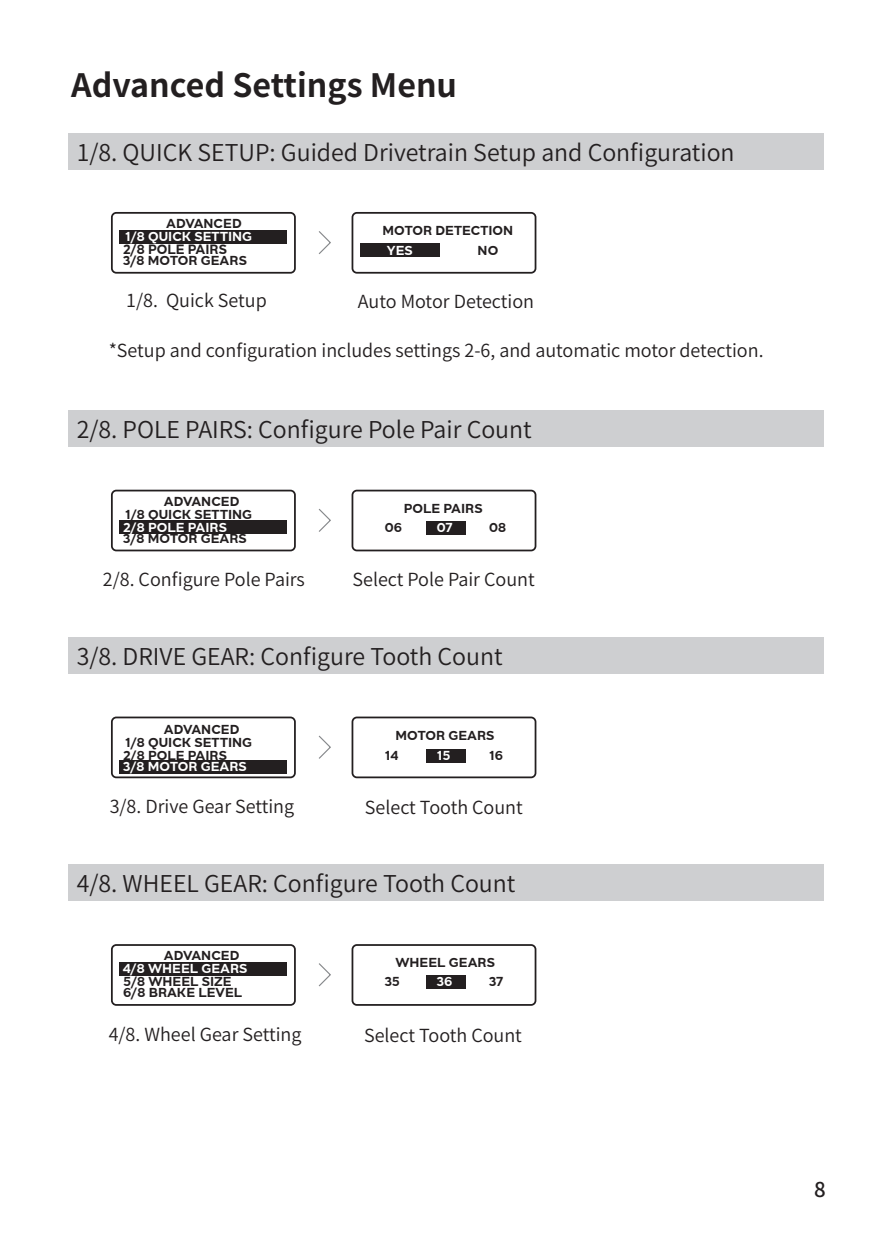
<style>
.page{position:relative;width:893px;height:1251px;background:#fff}
.page>*{position:absolute;margin:0;border:0;box-sizing:border-box;transform-origin:0 0}
.t1{font:700 32.1px "Source Han Sans CN";color:#231f20}
.t2{font:23.1px "Source Han Sans CN";color:#231f20}
.t3{font:500 20.4px "Source Han Sans CN";color:#231f20}
.t4{font:18px "Source Han Sans CN";color:#231f20}
.t5{font:700 13.5px "BD Megatoya";color:#231f20}
.t6{font:700 12.9px/12.6px "BD Megatoya";color:#231f20}
.t7{font:700 12.9px "BD Megatoya";color:#fff}
</style>
<div class="page">
<div style="left:68px;top:133px;width:755px;height:36px;background:#cecfd1"></div>
<div style="left:111px;top:212px;width:185px;height:61px;border:2px solid #231f20;border-radius:4px"></div>
<div style="left:119px;top:230px;width:168px;height:13px;background:#231f20"></div>
<div style="left:119px;top:520px;width:168px;height:13px;background:#231f20"></div>
<div style="left:352px;top:212px;width:184px;height:61px;border:2px solid #231f20;border-radius:4px"></div>
<svg style="left:318px;top:231px;width:13px;height:23px"></svg>
<div style="left:68px;top:864px;width:755px;height:36px;background:#cecfd1"></div>
<div style="left:111px;top:943px;width:185px;height:62px;border:2px solid #231f20;border-radius:4px"></div>
<div style="left:352px;top:943px;width:184px;height:62px;border:2px solid #231f20;border-radius:4px"></div>
<svg style="left:318px;top:963px;width:13px;height:24px"></svg>
<div style="left:68px;top:410px;width:755px;height:36px;background:#cecfd1"></div>
<div style="left:111px;top:489px;width:185px;height:62px;border:2px solid #231f20;border-radius:4px"></div>
<div style="left:352px;top:489px;width:184px;height:62px;border:2px solid #231f20;border-radius:4px"></div>
<div style="left:426px;top:521px;width:39px;height:13px;background:#231f20"></div>
<div style="left:119px;top:760px;width:168px;height:13px;background:#231f20"></div>
<div style="left:426px;top:748px;width:39px;height:14px;background:#231f20"></div>
<div style="left:119px;top:962px;width:168px;height:13px;background:#231f20"></div>
<div style="left:426px;top:975px;width:39px;height:13px;background:#231f20"></div>
<svg style="left:318px;top:509px;width:13px;height:23px"></svg>
<div style="left:68px;top:637px;width:755px;height:36px;background:#cecfd1"></div>
<div style="left:111px;top:716px;width:185px;height:62px;border:2px solid #231f20;border-radius:4px"></div>
<div style="left:352px;top:716px;width:184px;height:62px;border:2px solid #231f20;border-radius:4px"></div>
<svg style="left:318px;top:735px;width:13px;height:24px"></svg>
<div style="left:360px;top:244px;width:80px;height:13px;background:#231f20"></div>
<h1 class="t1" style="left:71px;top:67px;width:388px">Advanced Settings Menu</h1>
<p class="t2" style="left:77px;top:139px;width:659px">1/8. QUICK SETUP: Guided Drivetrain Setup and Configuration</p>
<p class="t6" style="left:166px;top:217px;width:77px">ADVANCED</p>
<p class="t6" style="left:123px;top:254px;width:125px">3/8 MOTOR GEARS</p>
<p class="t7" style="left:125px;top:228px;width:129px">1/8 QUICK SETTING</p>
<p class="t5" style="left:123px;top:240px;width:105px">2/8 POLE PAIRS</p>
<p class="t6" style="left:383px;top:224px;width:132px">MOTOR DETECTION</p>
<p class="t7" style="left:387px;top:242px;width:27px">YES</p>
<p class="t6" style="left:478px;top:244px;width:22px">NO</p>
<p class="t4" style="left:126px;top:290px;width:142px">1/8. Quick Setup</p>
<p class="t4" style="left:358px;top:291px;width:178px">Auto Motor Detection</p>
<p class="t4" style="left:109px;top:340px;width:656px">*Setup and configuration includes settings 2-6, and automatic motor detection.</p>
<p class="t2" style="left:77px;top:416px;width:457px">2/8. POLE PAIRS: Configure Pole Pair Count</p>
<p class="t6" style="left:164px;top:495px;width:77px">ADVANCED</p>
<p class="t6" style="left:123px;top:532px;width:125px">3/8 MOTOR GEARS</p>
<p class="t6" style="left:125px;top:508px;width:129px">1/8 QUICK SETTING</p>
<p class="t7" style="left:123px;top:518px;width:105px">2/8 POLE PAIRS</p>
<p class="t6" style="left:404px;top:501px;width:80px">POLE PAIRS</p>
<p class="t6" style="left:385px;top:521px;width:19px">06</p>
<p class="t7" style="left:437px;top:519px;width:17px">07</p>
<p class="t6" style="left:489px;top:521px;width:18px">08</p>
<p class="t4" style="left:103px;top:568px;width:204px">2/8. Configure Pole Pairs</p>
<p class="t4" style="left:352px;top:569px;width:184px">Select Pole Pair Count</p>
<p class="t2" style="left:77px;top:643px;width:427px">3/8. DRIVE GEAR: Configure Tooth Count</p>
<p class="t6" style="left:164px;top:723px;width:77px">ADVANCED</p>
<p class="t7" style="left:123px;top:757px;width:125px">3/8 MOTOR GEARS</p>
<p class="t6" style="left:123px;top:736px;width:130px">1/8 QUICK SETTING<br>2/8 POLE PAIRS</p>
<p class="t6" style="left:395px;top:729px;width:101px">MOTOR GEARS</p>
<p class="t6" style="left:385px;top:749px;width:15px">14</p>
<p class="t7" style="left:437px;top:746px;width:15px">15</p>
<p class="t6" style="left:489px;top:749px;width:15px">16</p>
<p class="t4" style="left:110px;top:796px;width:186px">3/8. Drive Gear Setting</p>
<p class="t4" style="left:365px;top:796px;width:159px">Select Tooth Count</p>
<p class="t2" style="left:77px;top:869px;width:440px">4/8. WHEEL GEAR: Configure Tooth Count</p>
<p class="t6" style="left:164px;top:949px;width:77px">ADVANCED</p>
<p class="t6" style="left:123px;top:986px;width:121px">6/8 BRAKE LEVEL</p>
<p class="t7" style="left:123px;top:960px;width:126px">4/8 WHEEL GEARS</p>
<p class="t6" style="left:123px;top:974px;width:110px">5/8 WHEEL SIZE</p>
<p class="t6" style="left:395px;top:955px;width:101px">WHEEL GEARS</p>
<p class="t6" style="left:385px;top:975px;width:16px">35</p>
<p class="t7" style="left:437px;top:973px;width:17px">36</p>
<p class="t6" style="left:489px;top:975px;width:16px">37</p>
<p class="t4" style="left:109px;top:1023px;width:194px">4/8. Wheel Gear Setting</p>
<p class="t4" style="left:364px;top:1024px;width:159px">Select Tooth Count</p>
<p class="t3" style="left:814px;top:1177px;width:13px">8</p>
</div>
